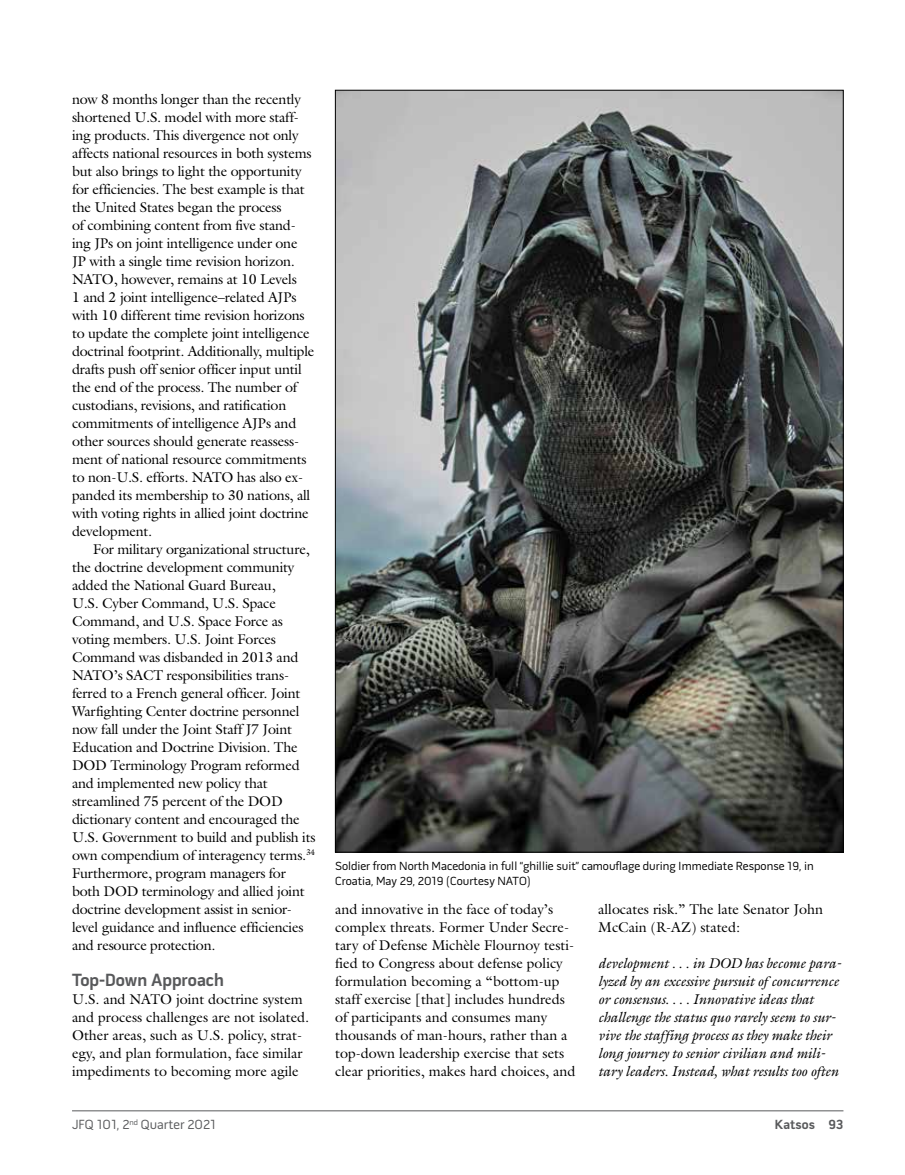
<style>
.page{position:relative;width:905px;height:1175px;background:#fff}
.page>*{position:absolute;margin:0;border:0;box-sizing:border-box;transform-origin:0 0}
.t1{font:700 18px "Pill Gothic 600 mg";letter-spacing:-.005em;color:#58595b}
.t2{font:14.25px/18px "Galliard Std";letter-spacing:-.015em;color:#000}
.t3{font:italic 14.25px/18px "Galliard Std";letter-spacing:-.015em;color:#000}
.t4{font:13.5px "Pill Gothic 600 mg";color:#58595b}
.t5{font:700 13.5px "Pill Gothic 600 mg";color:#58595b}
.t6{font:12px/15px "Pill Gothic 600 mg";color:#000}
</style>
<div class="page">
<hr style="left:72px;top:1110px;width:771px;height:1px;background:#58595b">
<img style="left:337px;top:92px;width:504px;height:758px">
<p class="t2" style="left:72px;top:89px;width:244px">now 8 months longer than the recently shortened U.S. model with more staff&shy;ing products. This divergence not only affects national resources in both systems but also brings to light the opportunity for efficiencies. The best example is that the United States began the process<br>of combining content from five stand&shy;ing JPs on joint intelligence under one JP with a single time revision horizon.<br>NATO, however, remains at 10 Levels<br>1 and 2 joint intelligence–related AJPs with 10 different time revision horizons to update the complete joint intelligence doctrinal footprint. Additionally, multiple drafts push off senior officer input until the end of the process. The number of custodians, revisions, and ratification commitments of intelligence AJPs and other sources should generate reassess&shy;ment of national resource commitments to non-U.S. efforts. NATO has also ex&shy;panded its membership to 30 nations, all with voting rights in allied joint doctrine development.</p>
<p class="t2" style="left:72px;top:539px;width:245px;text-indent:21px">For military organizational structure, the doctrine development community added the National Guard Bureau,<br>U.S. Cyber Command, U.S. Space Command, and U.S. Space Force as voting members. U.S. Joint Forces Command was disbanded in 2013 and NATO’s SACT responsibilities trans&shy;ferred to a French general officer. Joint Warfighting Center doctrine personnel now fall under the Joint Staff J7 Joint Education and Doctrine Division. The DOD Terminology Program reformed and implemented new policy that streamlined 75 percent of the DOD dictionary content and encouraged the U.S. Government to build and publish its own compendium of interagency terms.<sup>34<br></sup>Furthermore, program managers for both DOD terminology and allied joint doctrine development assist in senior&shy;level guidance and influence efficiencies and resource protection.</p>
<p class="t1" style="left:72px;top:972px;width:153px">Top-Down Approach</p>
<p class="t2" style="left:72px;top:989px;width:239px">U.S. and NATO joint doctrine system and process challenges are not isolated.<br>Other areas, such as U.S. policy, strat&shy;egy, and plan formulation, face similar impediments to becoming more agile</p>
<p class="t6" style="left:335px;top:859px;width:480px">Soldier from North Macedonia in full “ghillie suit” camouflage during Immediate Response 19, in<br>Croatia, May 29, 2019 (Courtesy NATO)</p>
<p class="t2" style="left:335px;top:899px;width:242px">and innovative in the face of today’s complex threats. Former Under Secre&shy;tary of Defense Michèle Flournoy testi&shy;fied to Congress about defense policy formulation becoming a “bottom-up staff exercise [that] includes hundreds of participants and consumes many thousands of man-hours, rather than a top-down leadership exercise that sets clear priorities, makes hard choices, and</p>
<p class="t2" style="left:598px;top:899px;width:226px">allocates risk.” The late Senator John<br>McCain (R-AZ) stated:</p>
<p class="t3" style="left:598px;top:953px;width:244px">development . . . in DOD has become para&shy;lyzed by an excessive pursuit of concurrence or consensus. . . . Innovative ideas that challenge the status quo rarely seem to sur&shy;vive the staffing process as they make their long journey to senior civilian and mili&shy;tary leaders. Instead, what results too often</p>
<p class="t4" style="left:72px;top:1119px;width:145px">JFQ 101, 2<sup>nd</sup> Quarter 2021</p>
<p class="t5" style="left:774px;top:1119px;width:70px">Katsos 93</p>
</div>
